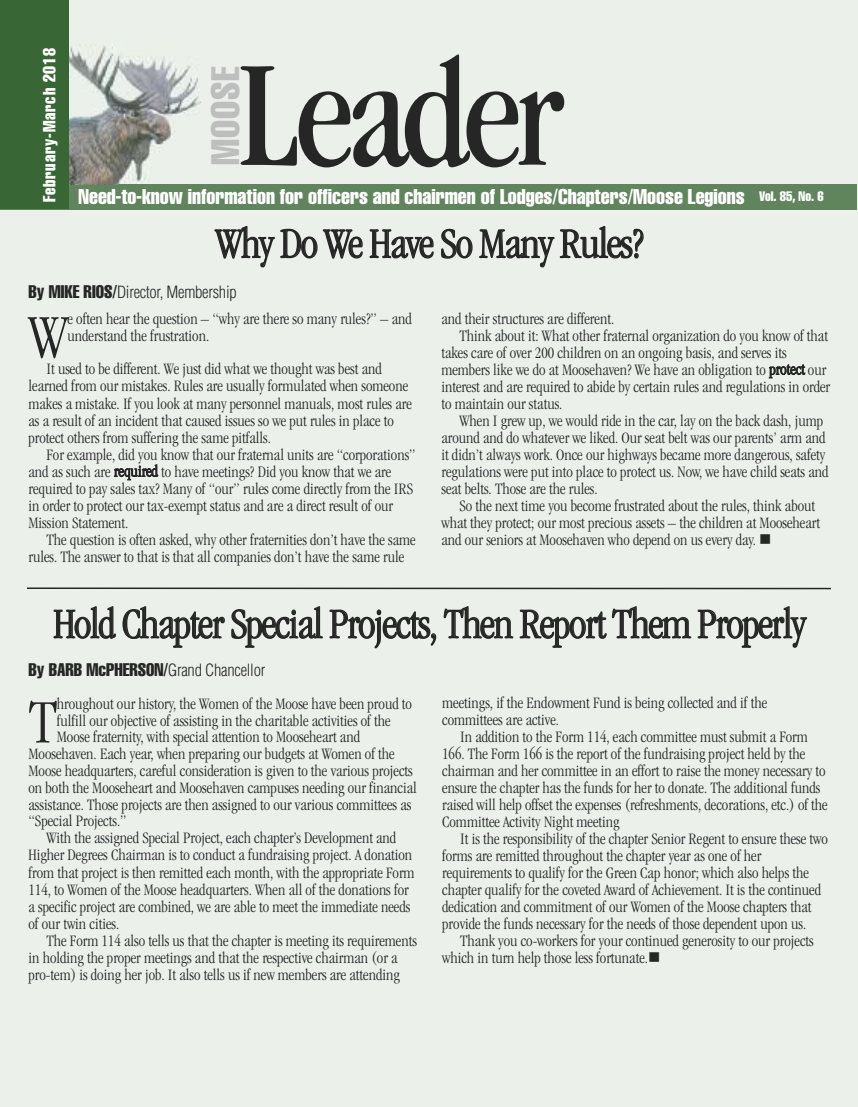
<style>
.page{position:relative;width:858px;height:1107px;background:#fff}
.page>*{position:absolute;margin:0;border:0;box-sizing:border-box;transform-origin:0 0}
.t1{font:condensed 157.5px "Garamond IT Cby BT";letter-spacing:-.045em;color:#272627}
.t2{font:300 condensed 63.9px "Garamond LT";color:#272627}
.t3{font:300 condensed 43.5px "Garamond LT";letter-spacing:-.025em;color:#272627}
.t4{font:39px "Helvetica LT Std Comp";letter-spacing:.025em;color:#bebebe}
.t5{font:21px "Helvetica LT Std Comp";color:#fff}
.t6{font:18px "Helvetica LT Std Comp";color:#272627}
.t7{font:17.25px "Helvetica LT Std Comp";letter-spacing:.05em;color:#fff}
.t8{font:300 condensed 16.5px/17.1px "Garamond LT";color:#272627}
.t9{font:300 condensed 16.5px "Helvetica LT Std";letter-spacing:-.015em;color:#272627}
.t10{font:13.5px "Helvetica LT Std Comp";color:#fff}
.s1{font-family:"Helvetica LT Std Comp";font-weight:400;font-stretch:normal;font-size:18px}
.s2{font-family:"Helvetica LT Std";font-weight:300;font-stretch:condensed;font-size:16.5px}
</style>
<div class="page">
<div style="left:0;top:0;width:857px;height:1107px;background:#ebf0eb"></div>
<div style="left:0;top:184px;width:856px;height:25px;background:#60855d"></div>
<img style="left:69px;top:44px;width:131px;height:141px">
<div style="left:0;top:0;width:69px;height:209px;background:#386735"></div>
<div style="left:20px;top:217px;width:830px;height:78px;background:#ecf0eb"></div>
<div style="left:19px;top:597px;width:832px;height:80px;background:#ecf0eb"></div>
<hr style="left:27px;top:587px;width:803px;height:2px;background:#272627">
<svg style="left:760px;top:534px;width:10px;height:10px"></svg>
<svg style="left:649px;top:953px;width:9px;height:9px"></svg>
<p class="t7" style="left:43px;top:202px;width:156px;rotate:-90deg">February-March 2018</p>
<h1 class="t1" style="left:236px;top:18px;width:330px">Leader</h1>
<h3 class="t4" style="left:211px;top:165px;width:100px;rotate:-90deg">MOOSE</h3>
<p class="t5" style="left:78px;top:189px;width:667px">Need-to-know information for officers and chairmen of Lodges/Chapters/Moose Legions</p>
<h3 class="t3" style="left:216px;top:220px;width:429px">Why Do We Have So Many Rules?</h3>
<p class="t9" style="left:28px;top:285px;width:210px"><span class="s1">By MIKE RIOS/</span>Director, Membership</p>
<p class="t10" style="left:759px;top:192px;width:66px">Vol. 85, No. 6</p>
<h2 class="t2" style="left:28px;top:303px;width:41px">W</h2>
<p class="t8" style="left:68px;top:310px;width:346px">e often hear the question – “why are there so many rules?” – and understand the frustration.</p>
<p class="t8" style="left:28px;top:361px;width:385px;text-indent:18px">It used to be different. We just did what we thought was best and learned from our mistakes. Rules are usually formulated when someone makes a mistake. If you look at many personnel manuals, most rules are as a result of an incident that caused issues so we put rules in place to protect others from suffering the same pitfalls.</p>
<p class="t8" style="left:28px;top:446px;width:388px;text-indent:18px">For example, did you know that our fraternal units are “corporations” and as such are required to have meetings? Did you know that we are required to pay sales tax? Many of “our” rules come directly from the IRS in order to protect our tax-exempt status and are a direct result of our Mission Statement.</p>
<p class="t8" style="left:29px;top:531px;width:388px;text-indent:18px">The question is often asked, why other fraternities don’t have the same rules. The answer to that is that all companies don’t have the same rule</p>
<p class="t8" style="left:441px;top:310px;width:174px">and their structures are different.</p>
<p class="t8" style="left:459px;top:327px;width:370px">Think about it: What other fraternal organization do you know of that</p>
<p class="t8" style="left:441px;top:344px;width:346px">takes care of over 200 children on an ongoing basis, and serves its</p>
<p class="t8" style="left:441px;top:361px;width:386px">members like we do at Moosehaven? We have an obligation to protect our</p>
<p class="t8" style="left:441px;top:378px;width:390px">interest and are required to abide by certain rules and regulations in order</p>
<p class="t8" style="left:441px;top:395px;width:122px">to maintain our status.</p>
<p class="t8" style="left:459px;top:412px;width:365px">When I grew up, we would ride in the car, lay on the back dash, jump</p>
<p class="t8" style="left:441px;top:429px;width:385px">around and do whatever we liked. Our seat belt was our parents’ arm and</p>
<p class="t8" style="left:441px;top:446px;width:385px">it didn’t always work. Once our highways became more dangerous, safety</p>
<p class="t8" style="left:441px;top:463px;width:388px">regulations were put into place to protect us. Now, we have child seats and</p>
<p class="t8" style="left:441px;top:480px;width:158px">seat belts. Those are the rules.</p>
<p class="t8" style="left:459px;top:497px;width:357px">So the next time you become frustrated about the rules, think about</p>
<p class="t8" style="left:441px;top:514px;width:380px">what they protect; our most precious assets – the children at Mooseheart</p>
<p class="t8" style="left:441px;top:531px;width:316px">and our seniors at Moosehaven who depend on us every day.</p>
<h3 class="t3" style="left:54px;top:600px;width:753px">Hold Chapter Special Projects, Then Report Them Properly</h3>
<p class="t6" style="left:28px;top:663px;width:238px">By BARB McPHERSON/<span class="s2">Grand Chancellor</span></p>
<h2 class="t2" style="left:28px;top:688px;width:30px">T</h2>
<p class="t8" style="left:57px;top:695px;width:356px">hroughout our history, the Women of the Moose have been proud to</p>
<p class="t8" style="left:442px;top:694px;width:326px">meetings, if the Endowment Fund is being collected and if the committees are active.</p>
<p class="t8" style="left:442px;top:728px;width:387px;text-indent:18px">In addition to the Form 114, each committee must submit a Form 166. The Form 166 is the report of the fundraising project held by the chairman and her committee in an effort to raise the money necessary to ensure the chapter has the funds for her to donate. The additional funds raised will help offset the expenses (refreshments, decorations, etc.) of the Committee Activity Night meeting</p>
<p class="t8" style="left:442px;top:830px;width:387px;text-indent:18px">It is the responsibility of the chapter Senior Regent to ensure these two forms are remitted throughout the chapter year as one of her requirements to qualify for the Green Cap honor; which also helps the chapter qualify for the coveted Award of Achievement. It is the continued dedication and commitment of our Women of the Moose chapters that provide the funds necessary for the needs of those dependent upon us.</p>
<p class="t8" style="left:442px;top:933px;width:373px;text-indent:18px">Thank you co-workers for your continued generosity to our projects which in turn help those less fortunate.</p>
<p class="t8" style="left:57px;top:712px;width:335px">fulfill our objective of assisting in the charitable activities of the</p>
<p class="t8" style="left:57px;top:729px;width:304px">Moose fraternity, with special attention to Mooseheart and</p>
<p class="t8" style="left:29px;top:745px;width:367px">Moosehaven. Each year, when preparing our budgets at Women of the</p>
<p class="t8" style="left:29px;top:762px;width:385px">Moose headquarters, careful consideration is given to the various projects</p>
<p class="t8" style="left:29px;top:779px;width:390px">on both the Mooseheart and Moosehaven campuses needing our financial</p>
<p class="t8" style="left:29px;top:796px;width:384px">assistance. Those projects are then assigned to our various committees as</p>
<p class="t8" style="left:29px;top:813px;width:100px">“Special Projects.”</p>
<p class="t8" style="left:46px;top:830px;width:351px">With the assigned Special Project, each chapter’s Development and</p>
<p class="t8" style="left:29px;top:847px;width:385px">Higher Degrees Chairman is to conduct a fundraising project. A donation</p>
<p class="t8" style="left:29px;top:864px;width:387px">from that project is then remitted each month, with the appropriate Form</p>
<p class="t8" style="left:29px;top:881px;width:381px">114, to Women of the Moose headquarters. When all of the donations for</p>
<p class="t8" style="left:29px;top:898px;width:383px">a specific project are combined, we are able to meet the immediate needs</p>
<p class="t8" style="left:29px;top:915px;width:92px">of our twin cities.</p>
<p class="t8" style="left:46px;top:932px;width:372px">The Form 114 also tells us that the chapter is meeting its requirements</p>
<p class="t8" style="left:29px;top:949px;width:370px">in holding the proper meetings and that the respective chairman (or a</p>
<p class="t8" style="left:29px;top:966px;width:373px">pro-tem) is doing her job. It also tells us if new members are attending</p>
</div>
